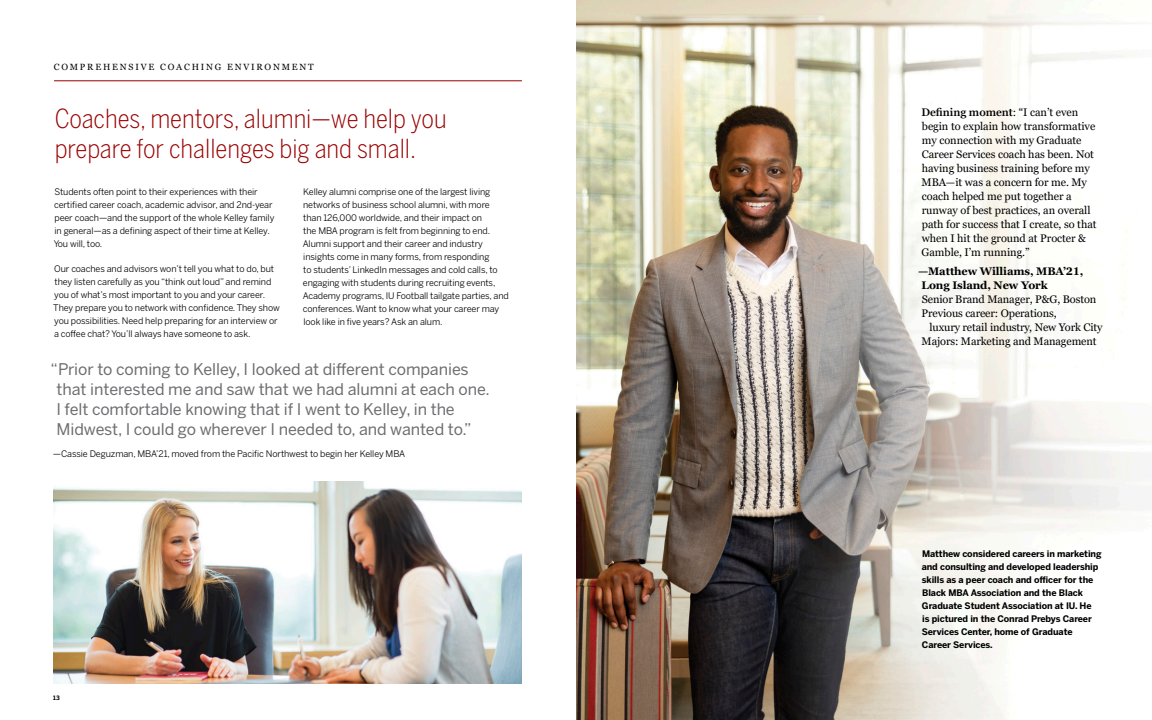
<style>
.page{position:relative;width:1152px;height:720px;background:#fff}
.page>*{position:absolute;margin:0;border:0;box-sizing:border-box;transform-origin:0 0}
.H1{font:300 26px/30px "Benton Sans Cond";color:#900}
.display_quote{font:16px/20px "Benton Sans";letter-spacing:-.005em;color:#6d6d71}
.display_quote-2{font:11px/14px "Georgia Pro";letter-spacing:-.005em;color:#000}
.display_quote-3{font:700 11px "Georgia Pro";letter-spacing:-.01em;color:#000}
.display_quote-4{font:9px/13px "Benton Sans";letter-spacing:-.01em;color:#000}
.Paragraph_Style_1{font:700 9px/13px "Benton Sans";letter-spacing:-.01em;color:#000}
.t1{font:9px "Georgia Pro";letter-spacing:.2em;color:#000}
.t2{font:700 6px "Benton Sans";color:#000}
.s1{font-weight:600}
</style>
<div class="page">
<img style="left:576px;top:0;width:568px;height:720px">
<img style="left:53px;top:482px;width:469px;height:202px">
<hr style="left:54px;top:81px;width:468px;height:1px;background:#900">
<h1 class="t1" style="left:54px;top:62px;width:262px">COMPREHENSIVE COACHING ENVIRONMENT</h1>
<h2 class="H1" style="left:55px;top:104px;width:394px">Coaches, mentors, alumni—we help you prepare for challenges big and small.</h2>
<p class="display_quote-4" style="left:54px;top:185px;width:222px">Students often point to their experiences with their certified career coach, academic advisor, and 2nd-year peer coach—and the support of the whole Kelley family in general—as a defining aspect of their time at Kelley.<br>You will, too.</p>
<p class="display_quote-4" style="left:53px;top:262px;width:228px">Our coaches and advisors won’t tell you what to do, but they listen carefully as you “think out loud” and remind you of what’s most important to you and your career.<br>They prepare you to network with confidence. They show you possibilities. Need help preparing for an interview or a coffee chat? You’ll always have someone to ask.</p>
<p class="display_quote-4" style="left:303px;top:185px;width:208px">Kelley alumni comprise one of the largest living networks of business school alumni, with more than 126,000 worldwide, and their impact on<br>the MBA program is felt from beginning to end.<br>Alumni support and their career and industry insights come in many forms, from responding<br>to students’ LinkedIn messages and cold calls, to engaging with students during recruiting events, Academy programs, IU Football tailgate parties, and conferences. Want to know what your career may look like in five years? Ask an alum.</p>
<p class="display_quote" style="left:56px;top:359px;width:435px;text-indent:-6px">“Prior to coming to Kelley, I looked at different companies that interested me and saw that we had alumni at each one.<br>I felt comfortable knowing that if I went to Kelley, in the Midwest, I could go wherever I needed to, and wanted to.”</p>
<p class="display_quote-4" style="left:53px;top:447px;width:354px">—Cassie Deguzman, MBA’21, moved from the Pacific Northwest to begin her Kelley MBA</p>
<p class="t2" style="left:53px;top:694px;width:8px">13</p>
<p class="display_quote-2" style="left:922px;top:106px;width:177px"><span class="s1">Defining moment</span>: “I can’t even begin to explain how transformative my connection with my Graduate<br>Career Services coach has been. Not having business training before my<br>MBA—it was a concern for me. My coach helped me put together a runway of best practices, an overall path for success that I create, so that when I hit the ground at Procter &amp;<br>Gamble, I’m running.”</p>
<p class="display_quote-3" style="left:918px;top:265px;width:167px">—Matthew Williams, MBA’21,</p>
<p class="display_quote-3" style="left:922px;top:279px;width:128px">Long Island, New York</p>
<p class="display_quote-2" style="left:922px;top:292px;width:176px">Senior Brand Manager, P&amp;G, Boston</p>
<p class="display_quote-2" style="left:922px;top:306px;width:137px">Previous career: Operations,</p>
<p class="display_quote-2" style="left:929px;top:320px;width:175px">luxury retail industry, New York City</p>
<p class="display_quote-2" style="left:922px;top:334px;width:177px">Majors: Marketing and Management</p>
<p class="Paragraph_Style_1" style="left:922px;top:547px;width:181px">Matthew considered careers in marketing and consulting and developed leadership skills as a peer coach and officer for the Black MBA Association and the Black Graduate Student Association at IU. He<br>is pictured in the Conrad Prebys Career Services Center, home of Graduate Career Services.</p>
</div>
